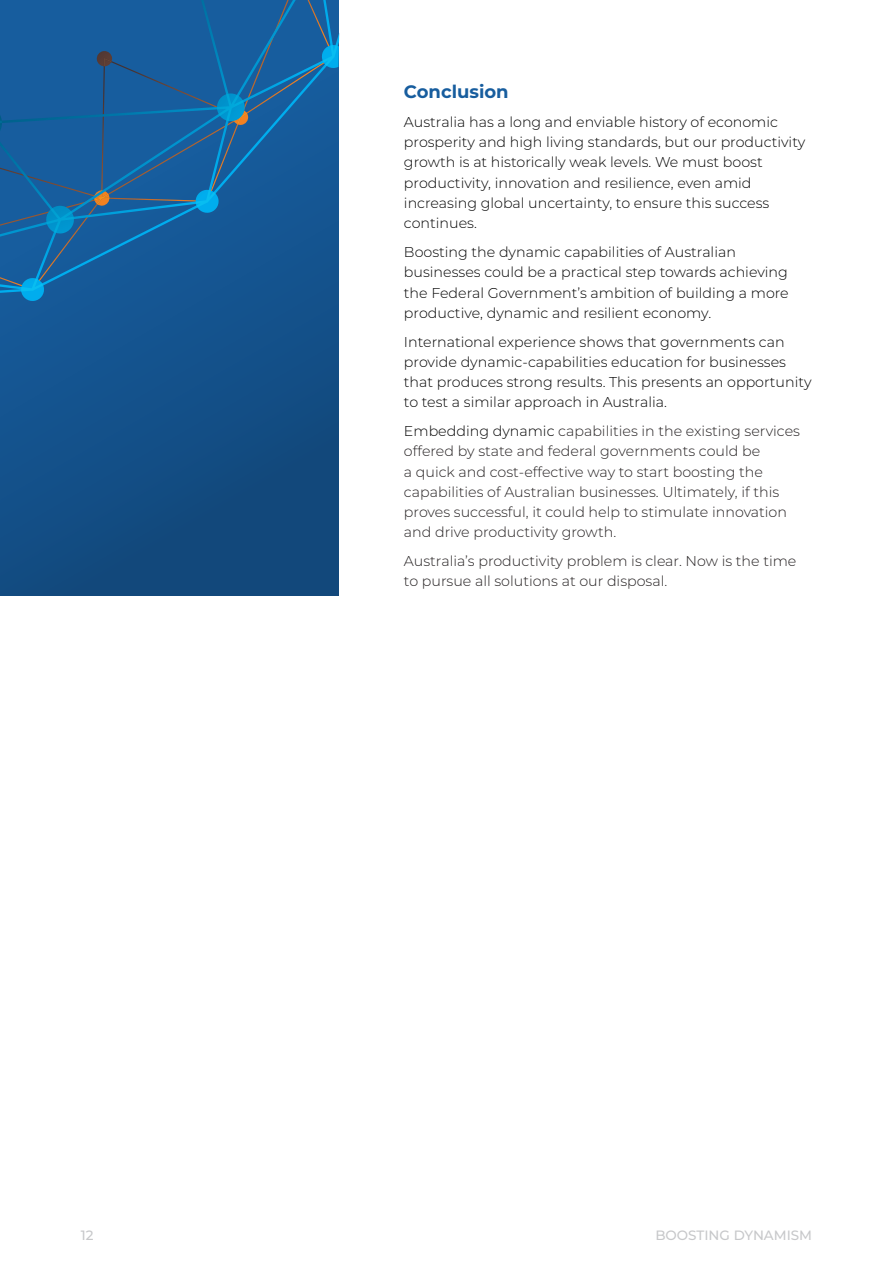
<style>
.page{position:relative;width:893px;height:1263px;background:#fff}
.page>*{position:absolute;margin:0;border:0;box-sizing:border-box;transform-origin:0 0}
.Heading_2{font:700 18px "Montserrat";color:#175d9e}
.t1{font:300 14.25px/20.2px "Montserrat";color:#000}
.t2{font:300 14.25px/20.2px "Montserrat";color:#231f20}
.t3{font:500 13.5px "Montserrat";color:#c7c8ca}
.s1{color:#000}
</style>
<div class="page">
<div style="left:0;top:0;width:339px;height:595px;background:linear-gradient(to right,#14538d,#124a7e)"></div>
<div style="left:0;top:0;width:339px;height:45px;background:#175d9e"></div>
<svg style="left:0;top:45px;width:339px;height:257px;background:#135a97"></svg>
<svg style="left:0;top:45px;width:338px;height:246px;background:#175e9c"></svg>
<p class="Heading_2" style="left:404px;top:79px;width:106px">Conclusion</p>
<p class="t1" style="left:404px;top:111px;width:403px">Australia has a long and enviable history of economic prosperity and high living standards, but our productivity growth is at historically weak levels. We must boost productivity, innovation and resilience, even amid increasing global uncertainty, to ensure this success continues.</p>
<p class="t1" style="left:404px;top:241px;width:386px">Boosting the dynamic capabilities of Australian businesses could be a practical step towards achieving the Federal Government’s ambition of building a more productive, dynamic and resilient economy.</p>
<p class="t1" style="left:404px;top:331px;width:409px">International experience shows that governments can provide dynamic-capabilities education for businesses that produces strong results. This presents an opportunity to test a similar approach in Australia.</p>
<p class="t2" style="left:404px;top:420px;width:398px"><span class="s1">Embedding dynamic</span> capabilities in the existing services offered by state and federal governments could be<br>a quick and cost-effective way to start boosting the capabilities of Australian businesses. Ultimately, if this proves successful, it could help to stimulate innovation and drive productivity growth.</p>
<p class="t2" style="left:404px;top:550px;width:394px">Australia’s productivity problem is clear. Now is the time to pursue all solutions at our disposal.</p>
<p class="t3" style="left:81px;top:1225px;width:14px">12</p>
<p class="t3" style="left:655px;top:1225px;width:158px">BOOSTIN G DYNAMIS M</p>
</div>
